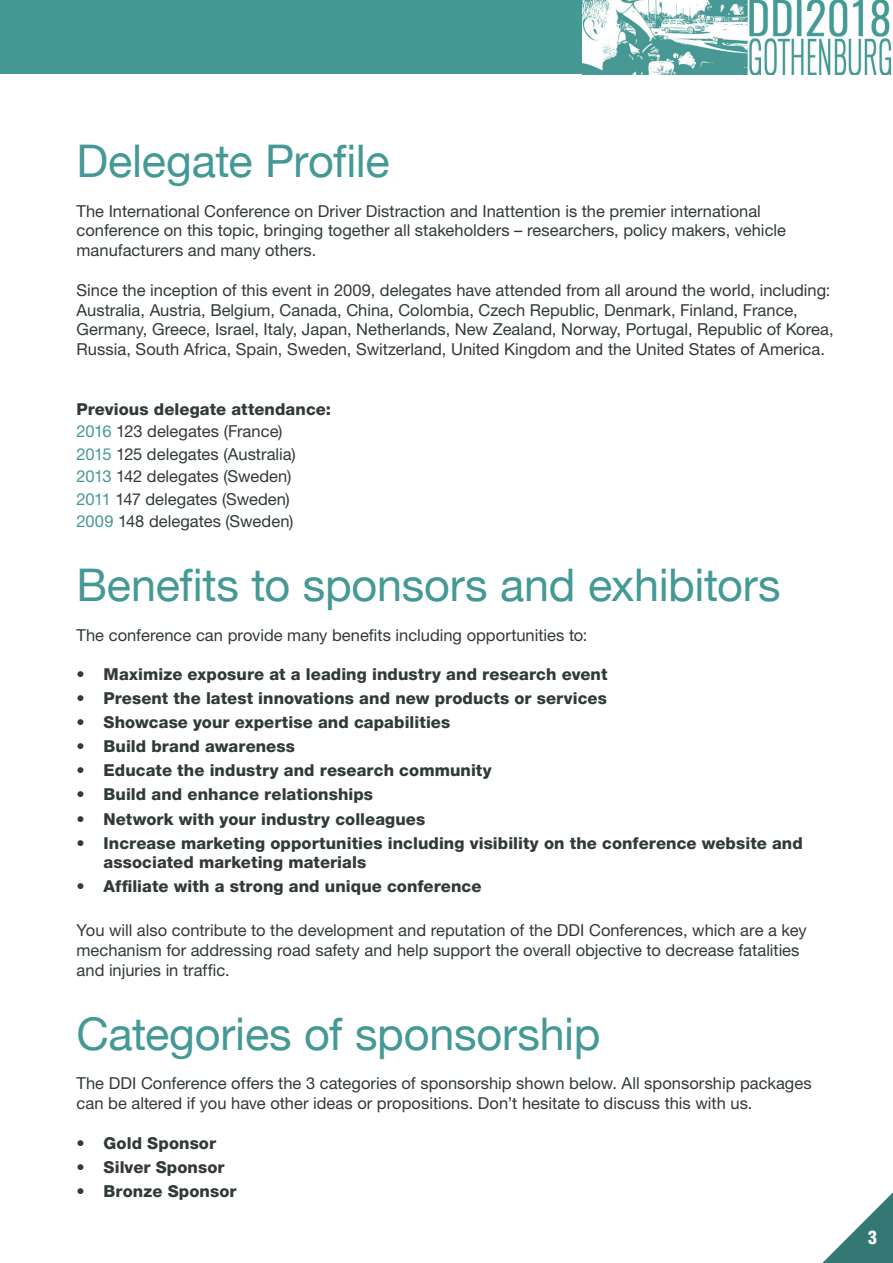
<style>
.page{position:relative;width:893px;height:1263px;background:#fff}
.page>*{position:absolute;margin:0;border:0;box-sizing:border-box;transform-origin:0 0}
.t1{font:45px "Helvetica Neue";letter-spacing:-.005em;color:#459995}
.t2{font:900 condensed 18px "Helvetica LT";color:#fff}
.t3{font:16.5px/19.8px "Helvetica Neue LT Std";color:#313a37}
.t4{font:800 16.5px/19.8px "Helvetica Neue LT Std";letter-spacing:.005em;color:#313a37}
.s1{color:#459995}
</style>
<div class="page">
<div style="left:0;top:0;width:893px;height:74px;background:#459995"></div>
<svg style="left:822px;top:1192px;width:71px;height:71px"></svg>
<img style="left:582px;top:0;width:311px;height:74px">
<p class="t1" style="left:77px;top:129px;width:315px">Delegate Profile</p>
<p class="t3" style="left:77px;top:201px;width:711px">The International Conference on Driver Distraction and Inattention is the premier international conference on this topic, bringing together all stakeholders – researchers, policy makers, vehicle manufacturers and many others.</p>
<p class="t3" style="left:77px;top:280px;width:759px">Since the inception of this event in 2009, delegates have attended from all around the world, including:<br>Australia, Austria, Belgium, Canada, China, Colombia, Czech Republic, Denmark, Finland, France, Germany, Greece, Israel, Italy, Japan, Netherlands, New Zealand, Norway, Portugal, Republic of Korea, Russia, South Africa, Spain, Sweden, Switzerland, United Kingdom and the United States of America.</p>
<p class="t4" style="left:77px;top:399px;width:256px">Previous delegate attendance:</p>
<p class="t3" style="left:77px;top:421px;width:207px"><span class="s1">2016</span> 123 delegates (France)</p>
<p class="t3" style="left:77px;top:444px;width:221px"><span class="s1">2015</span> 125 delegates (Australia)</p>
<p class="t3" style="left:77px;top:466px;width:216px"><span class="s1">2013</span> 142 delegates (Sweden)</p>
<p class="t3" style="left:77px;top:489px;width:215px"><span class="s1">2011</span> 147 delegates (Sweden)</p>
<p class="t3" style="left:77px;top:511px;width:218px"><span class="s1">2009</span> 148 delegates (Sweden)</p>
<p class="t1" style="left:77px;top:552px;width:706px">Benefits to sponsors and exhibitors</p>
<p class="t3" style="left:77px;top:625px;width:512px">The conference can provide many benefits including opportunities to:</p>
<p class="t4" style="left:77px;top:664px;width:532px">• Maximize exposure at a leading industry and research event</p>
<p class="t4" style="left:77px;top:688px;width:532px">• Present the latest innovations and new products or services</p>
<p class="t4" style="left:77px;top:712px;width:375px">• Showcase your expertise and capabilities</p>
<p class="t4" style="left:77px;top:736px;width:220px">• Build brand awareness</p>
<p class="t4" style="left:77px;top:760px;width:417px">• Educate the industry and research community</p>
<p class="t4" style="left:77px;top:785px;width:298px">• Build and enhance relationships</p>
<p class="t4" style="left:77px;top:809px;width:350px">• Network with your industry colleagues</p>
<p class="t4" style="left:104px;top:833px;width:701px;text-indent:-27px">• Increase marketing opportunities including visibility on the conference website and associated marketing materials</p>
<p class="t4" style="left:77px;top:876px;width:407px">• Affiliate with a strong and unique conference</p>
<p class="t3" style="left:77px;top:920px;width:732px">You will also contribute to the development and reputation of the DDI Conferences, which are a key mechanism for addressing road safety and help support the overall objective to decrease fatalities and injuries in traffic.</p>
<p class="t1" style="left:77px;top:1001px;width:525px">Categories of sponsorship</p>
<p class="t3" style="left:77px;top:1073px;width:737px">The DDI Conference offers the 3 categories of sponsorship shown below. All sponsorship packages can be altered if you have other ideas or propositions. Don’t hesitate to discuss this with us.</p>
<p class="t4" style="left:77px;top:1133px;width:141px">• Gold Sponsor</p>
<p class="t4" style="left:77px;top:1157px;width:150px">• Silver Sponsor</p>
<p class="t4" style="left:77px;top:1181px;width:161px">• Bronze Sponsor</p>
<p class="t2" style="left:868px;top:1225px;width:10px">3</p>
</div>
